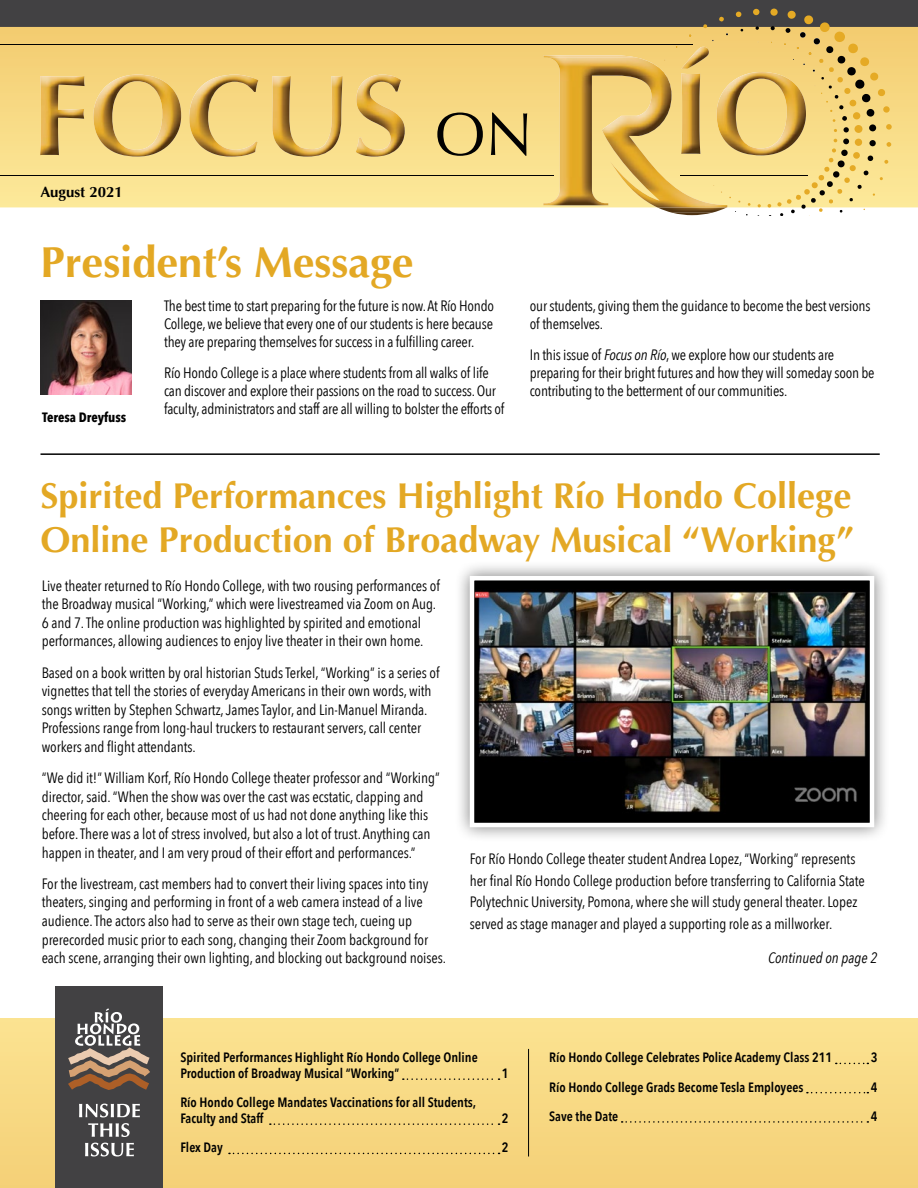
<style>
.page{position:relative;width:918px;height:1188px;background:#fff}
.page>*{position:absolute;margin:0;border:0;box-sizing:border-box;transform-origin:0 0}
.t1{font:700 43.5px "Optima";color:#e3a824}
.t2{font:700 36px/44.1px "Optima";color:#e3a824}
.t3{font:15px/18.5px "Avenir Next Condensed";letter-spacing:-.005em;color:#000}
.t4{font:italic 15px "Avenir Next Condensed";color:#000}
.t5{font:700 15px "Optima";letter-spacing:.005em;color:#010101}
.t6{font:700 15px "Optima";color:#000}
.t7{font:600 13.5px/15.8px "Avenir Next Condensed";color:#000}
.t8{font:700 13.5px "Avenir Next Condensed";color:#000}
.s1{font-style:italic}
</style>
<div class="page">
<div style="left:0;top:1018px;width:918px;height:170px;background:#f8da84"></div>
<div style="left:0;top:0;width:918px;height:27px;background:#424143"></div>
<svg style="left:0;top:27px;width:918px;height:180px;background:#f7d983"></svg>
<svg style="left:437px;top:113px;width:90px;height:43px;background:#b9a566"></svg>
<img style="left:356px;top:75px;width:49px;height:82px">
<img style="left:272px;top:76px;width:71px;height:81px">
<img style="left:189px;top:75px;width:69px;height:82px">
<img style="left:93px;top:75px;width:88px;height:82px">
<img style="left:40px;top:76px;width:45px;height:79px">
<hr style="left:0;top:44px;width:693px;height:1px;background:#010101">
<hr style="left:0;top:175px;width:553px;height:1px;background:#010101">
<hr style="left:680px;top:175px;width:127px;height:1px;background:#010101">
<svg style="left:755px;top:26px;width:4px;height:4px"></svg>
<div style="left:753px;top:9px;width:7px;height:6px;background:#e5aa25;border-radius:50%"></div>
<svg style="left:736px;top:11px;width:6px;height:6px"></svg>
<svg style="left:719px;top:16px;width:5px;height:6px"></svg>
<svg style="left:703px;top:24px;width:4px;height:4px"></svg>
<svg style="left:688px;top:34px;width:4px;height:3px"></svg>
<svg style="left:768px;top:10px;width:124px;height:206px;background:#dec47a"></svg>
<img style="left:543px;top:55px;width:95px;height:3px">
<img style="left:674px;top:213px;width:37px;height:2px">
<img style="left:657px;top:207px;width:70px;height:6px">
<img style="left:543px;top:58px;width:184px;height:149px">
<img style="left:717px;top:72px;width:89px;height:83px">
<img style="left:681px;top:47px;width:28px;height:107px">
<div style="left:55px;top:987px;width:108px;height:201px;background:#424143"></div>
<svg style="left:79px;top:1104px;width:61px;height:33px"></svg>
<svg style="left:85px;top:1143px;width:49px;height:14px"></svg>
<svg style="left:403px;top:1078px;width:97px;height:2px"></svg>
<svg style="left:270px;top:1123px;width:230px;height:2px"></svg>
<svg style="left:229px;top:1153px;width:271px;height:1px"></svg>
<svg style="left:836px;top:1063px;width:32px;height:1px"></svg>
<svg style="left:807px;top:1092px;width:61px;height:1px"></svg>
<svg style="left:622px;top:1121px;width:246px;height:2px"></svg>
<hr style="left:528px;top:1049px;width:1px;height:107px;background:#000101">
<img style="left:40px;top:300px;width:92px;height:94px">
<hr style="left:40px;top:453px;width:840px;height:2px;background:#000">
<svg style="left:68px;top:1008px;width:82px;height:82px"></svg>
<div style="left:454px;top:561px;width:435px;height:281px;background:#000;opacity:.5"></div>
<div style="left:472px;top:578px;width:400px;height:247px;background:#000"></div>
<img style="left:475px;top:589px;width:391px;height:224px">
<div style="left:470px;top:576px;width:404px;height:251px;border:4px solid #fff"></div>
<p class="t5" style="left:40px;top:182px;width:93px">SPRING 2020</p>
<p class="t6" style="left:40px;top:184px;width:84px">August 2021</p>
<h1 class="t1" style="left:40px;top:237px;width:375px">President’s Message</h1>
<p class="t8" style="left:42px;top:409px;width:86px">Teresa Dreyfuss</p>
<p class="t3" style="left:164px;top:296px;width:332px;line-height:18px;text-align:justify">The best time to start preparing for the future is now. At Río Hondo College, we believe that every one of our students is here because they are preparing themselves for success in a fulfilling career.</p>
<p class="t3" style="left:164px;top:363px;width:342px;line-height:18px">Río Hondo College is a place where students from all walks of life can discover and explore their passions on the road to success. Our faculty, administrators and staff are all willing to bolster the efforts of</p>
<p class="t3" style="left:530px;top:296px;width:342px;line-height:18px">our students, giving them the guidance to become the best versions of themselves.</p>
<p class="t3" style="left:530px;top:345px;width:346px;line-height:18px">In this issue of <span class="s1">Focus on Río</span>, we explore how our students are preparing for their bright futures and how they will someday soon be contributing to the betterment of our communities.</p>
<h2 class="t2" style="left:40px;top:474px;width:814px">Spirited Performances Highlight Río Hondo College<br>Online Production of Broadway Musical “Working”</h2>
<p class="t3" style="left:42px;top:576px;width:400px">Live theater returned to Río Hondo College, with two rousing performances of the Broadway musical “Working,” which were livestreamed via Zoom on Aug.<br>6 and 7. The online production was highlighted by spirited and emotional performances, allowing audiences to enjoy live theater in their own home.</p>
<p class="t3" style="left:42px;top:663px;width:399px">Based on a book written by oral historian Studs Terkel, “Working” is a series of vignettes that tell the stories of everyday Americans in their own words, with songs written by Stephen Schwartz, James Taylor, and Lin-Manuel Miranda.<br>Professions range from long-haul truckers to restaurant servers, call center workers and flight attendants.</p>
<p class="t3" style="left:42px;top:768px;width:400px">“We did it!” William Korf, Río Hondo College theater professor and “Working” director, said. “When the show was over the cast was ecstatic, clapping and cheering for each other, because most of us had not done anything like this before. There was a lot of stress involved, but also a lot of trust. Anything can happen in theater, and I am very proud of their effort and performances.”</p>
<p class="t3" style="left:42px;top:874px;width:406px">For the livestream, cast members had to convert their living spaces into tiny theaters, singing and performing in front of a web camera instead of a live audience. The actors also had to serve as their own stage tech, cueing up prerecorded music prior to each song, changing their Zoom background for each scene, arranging their own lighting, and blocking out background noises.</p>
<p class="t3" style="left:470px;top:847px;width:397px;line-height:21.8px">For Río Hondo College theater student Andrea Lopez, “Working” represents her final Río Hondo College production before transferring to California State Polytechnic University, Pomona, where she will study general theater. Lopez served as stage manager and played a supporting role as a millworker.</p>
<p class="t4" style="left:768px;top:949px;width:111px">Continued on page 2</p>
<p class="t7" style="left:180px;top:1049px;width:299px">Spirited Performances Highlight Río Hondo College Online<br>Production of Broadway Musical “Working”</p>
<p class="t7" style="left:180px;top:1094px;width:297px">Río Hondo College Mandates Vaccinations for all Students,<br>Faculty and Staff</p>
<p class="t7" style="left:502px;top:1065px;width:8px">1</p>
<p class="t7" style="left:502px;top:1110px;width:8px">2</p>
<p class="t7" style="left:180px;top:1139px;width:44px">Flex Day</p>
<p class="t7" style="left:502px;top:1139px;width:8px">2</p>
<p class="t7" style="left:549px;top:1049px;width:285px">Río Hondo College Celebrates Police Academy Class 211</p>
<p class="t7" style="left:871px;top:1049px;width:8px">3</p>
<p class="t7" style="left:549px;top:1079px;width:256px">Río Hondo College Grads Become Tesla Employees</p>
<p class="t7" style="left:871px;top:1079px;width:8px">4</p>
<p class="t7" style="left:549px;top:1108px;width:71px">Save the Date</p>
<p class="t7" style="left:871px;top:1108px;width:8px">4</p>
</div>
